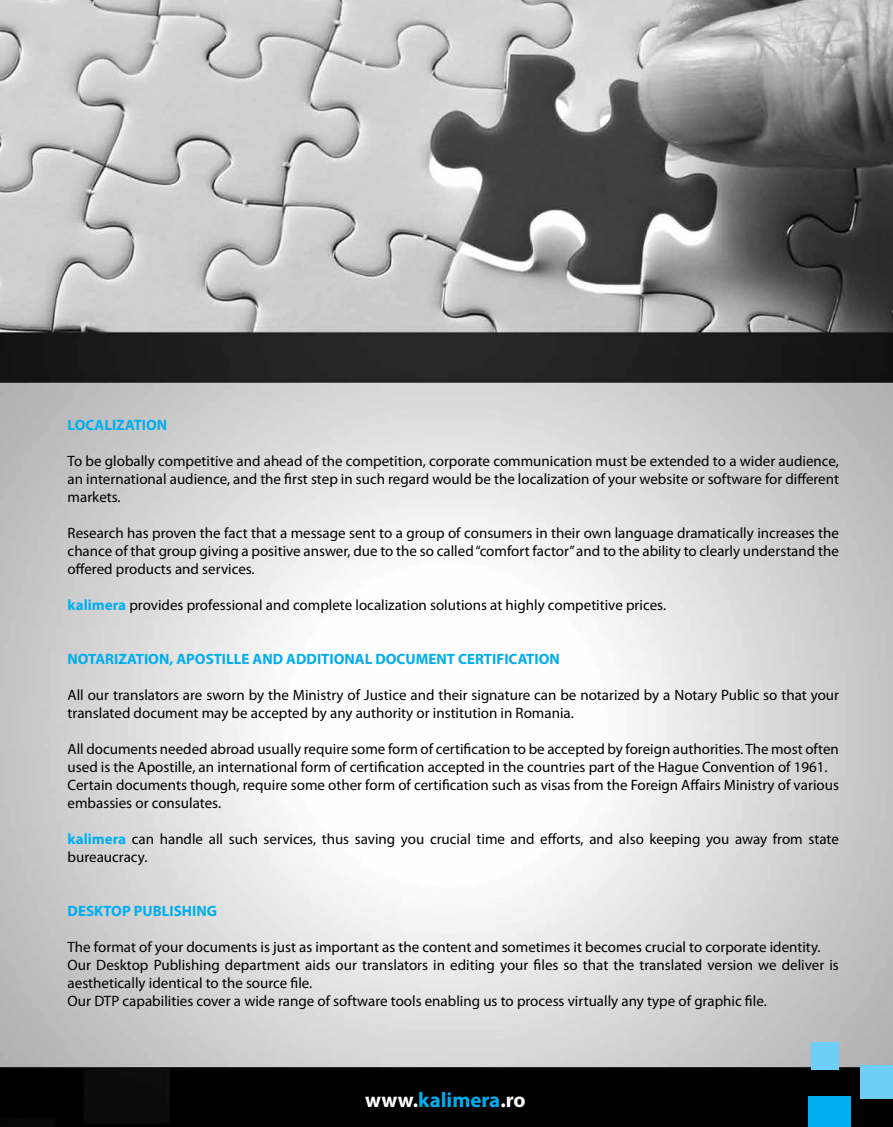
<style>
.page{position:relative;width:893px;height:1127px;background:#fff}
.page>*{position:absolute;margin:0;border:0;box-sizing:border-box;transform-origin:0 0}
.t1{font:700 21px "Myriad Pro";color:#00aeef}
.t2{font:15px/18px "Myriad Pro";color:#000}
.t3{font:700 15px "Myriad Pro";color:#00aeef}
.s1{font-weight:700;color:#00aeef}
.s2{color:#fff}
</style>
<div class="page">
<img style="left:0;top:0;width:893px;height:1127px">
<div style="left:811px;top:1042px;width:28px;height:27px;background:#6dcff6"></div>
<div style="left:861px;top:1065px;width:32px;height:34px;background:#6dcff6"></div>
<div style="left:808px;top:1096px;width:42px;height:31px;background:#00aeef"></div>
<p class="t3" style="left:68px;top:415px;width:101px">LOCALIZATION</p>
<p class="t2" style="left:68px;top:452px;width:773px;text-align:justify">To be globally competitive and ahead of the competition, corporate communication must be extended to a wider audience, an international audience, and the first step in such regard would be the localization of your website or software for different markets.</p>
<p class="t2" style="left:68px;top:524px;width:773px;text-align:justify">Research has proven the fact that a message sent to a group of consumers in their own language dramatically increases the chance of that group giving a positive answer, due to the so called “comfort factor” and to the ability to clearly understand the offered products and services.</p>
<p class="t2" style="left:68px;top:596px;width:600px"><span class="s1">kalimera</span> provides professional and complete localization solutions at highly competitive prices.</p>
<p class="t3" style="left:68px;top:649px;width:494px">NOTARIZATION, APOSTILLE AND ADDITIONAL DOCUMENT CERTIFICATION</p>
<p class="t2" style="left:68px;top:686px;width:773px">All our translators are sworn by the Ministry of Justice and their signature can be notarized by a Notary Public so that your translated document may be accepted by any authority or institution in Romania.</p>
<p class="t2" style="left:68px;top:740px;width:773px">All documents needed abroad usually require some form of certification to be accepted by foreign authorities. The most often used is the Apostille, an international form of certification accepted in the countries part of the Hague Convention of 1961.<br>Certain documents though, require some other form of certification such as visas from the Foreign Affairs Ministry of various embassies or consulates.</p>
<p class="t2" style="left:68px;top:830px;width:773px"><span class="s1">kalimera</span> can handle all such services, thus saving you crucial time and efforts, and also keeping you away from state bureaucracy.</p>
<p class="t3" style="left:68px;top:901px;width:151px">DESKTOP PUBLISHING</p>
<p class="t2" style="left:68px;top:938px;width:773px">The format of your documents is just as important as the content and sometimes it becomes crucial to corporate identity.<br>Our Desktop Publishing department aids our translators in editing your files so that the translated version we deliver is aesthetically identical to the source file.<br>Our DTP capabilities cover a wide range of software tools enabling us to process virtually any type of graphic file.</p>
<h1 class="t1" style="left:365px;top:1086px;width:162px"><span class="s2">www.</span>kalimera<span class="s2">.ro</span></h1>
</div>
